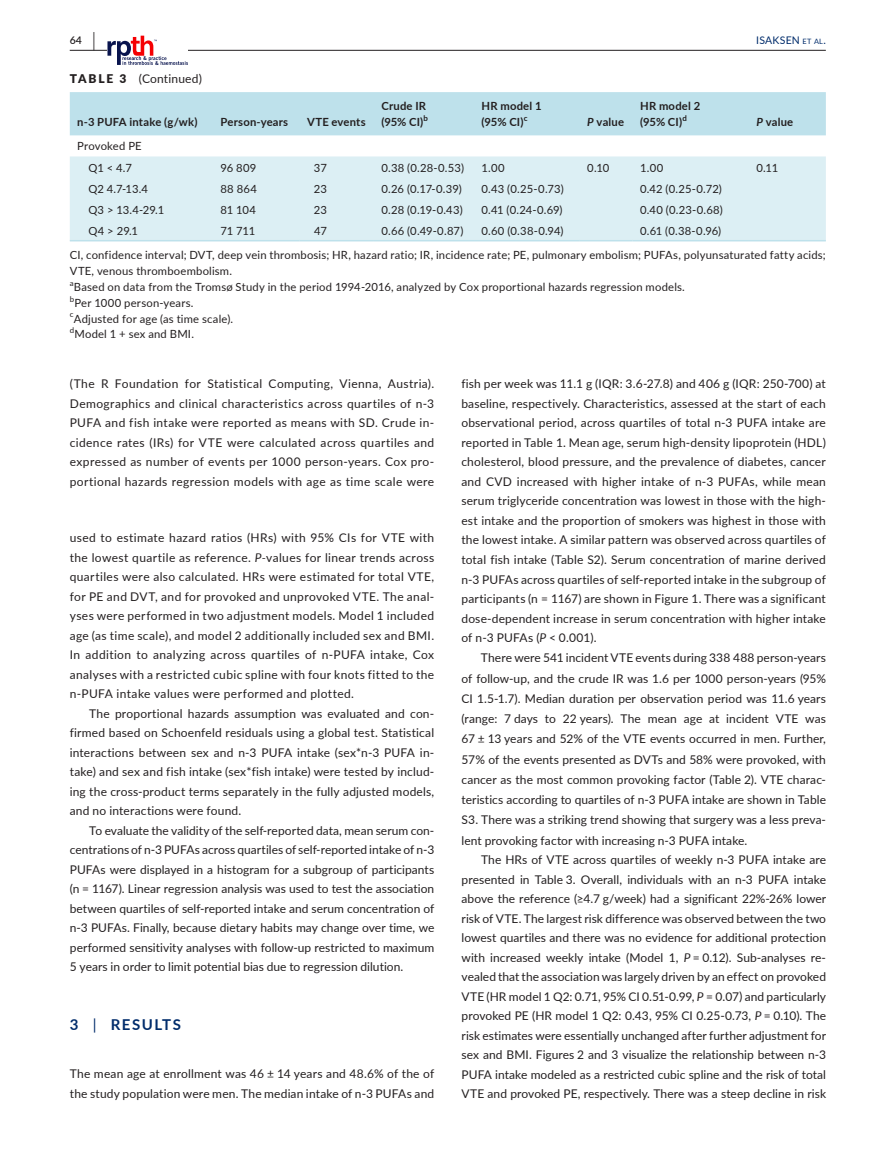
<style>
.page{position:relative;width:893px;height:1174px;background:#fff}
.page>*{position:absolute;margin:0;border:0;box-sizing:border-box;transform-origin:0 0}
.t1{font:700 15px "Lato";letter-spacing:.1em;color:#002c6b}
.t2{font:12px/19.5px "Lato";letter-spacing:.015em;color:#231f20;text-align:justify}
.t3{font:11.25px/21px "Lato";letter-spacing:.015em;color:#231f20;text-align:center}
.t4{font:700 11.25px/15.8px "Lato";letter-spacing:.02em;color:#231f20}
.t5{font:10.5px "Lato";letter-spacing:.015em;color:#002c6b}
.t6{font:600 10.5px "Lato";color:#231f20}
.t7{font:7.8px "Lato";color:#231f20}
.t8{font:700 7.8px "Lato";color:#231f20}
.s1{font-size:19.5px}
.s2{font-size:7.35px}
.s3{font-weight:900}
.s4{font-style:italic}
.s5{font-weight:400}
</style>
<div class="page">
<hr style="left:70px;top:50px;width:756px;height:1px;background:#231f20">
<svg style="left:107px;top:36px;width:81px;height:29px"></svg>
<div style="left:70px;top:92px;width:756px;height:43px;background:#bee1eb"></div>
<div style="left:70px;top:156px;width:756px;height:84px;background:#dceff4"></div>
<hr style="left:70px;top:240px;width:143px;height:1px;background:#bee1eb">
<hr style="left:213px;top:240px;width:87px;height:1px;background:#bee1eb">
<hr style="left:300px;top:240px;width:74px;height:1px;background:#bee1eb">
<hr style="left:374px;top:240px;width:100px;height:1px;background:#bee1eb">
<hr style="left:474px;top:240px;width:106px;height:1px;background:#bee1eb">
<hr style="left:580px;top:240px;width:53px;height:1px;background:#bee1eb">
<hr style="left:633px;top:240px;width:116px;height:1px;background:#bee1eb">
<hr style="left:749px;top:240px;width:77px;height:1px;background:#bee1eb">
<p class="t6" style="left:70px;top:33px;width:27px">64 <span class="s1">|</span></p>
<p class="t5" style="left:756px;top:33px;width:71px">ISAKSEN <span class="s2">et al</span>.</p>
<p class="t2" style="left:70px;top:68px;width:134px"><span class="s3">TABLE 3</span> (Continued)</p>
<p class="t4" style="left:77px;top:114px;width:122px">n-3 PUFA intake (g/wk)</p>
<p class="t4" style="left:220px;top:114px;width:69px">Person-years</p>
<p class="t4" style="left:307px;top:114px;width:60px">VTE events</p>
<p class="t4" style="left:381px;top:98px;width:46px">Crude IR (95% CI)</p>
<p class="t8" style="left:424px;top:112px;width:6px">b</p>
<p class="t4" style="left:481px;top:98px;width:62px">HR model 1 (95% CI)</p>
<p class="t8" style="left:524px;top:112px;width:5px">c</p>
<p class="t4" style="left:587px;top:114px;width:38px"><span class="s4">P</span> value</p>
<p class="t4" style="left:640px;top:98px;width:62px">HR model 2 (95% CI)</p>
<p class="t8" style="left:682px;top:112px;width:6px">d</p>
<p class="t4" style="left:756px;top:114px;width:38px"><span class="s4">P</span> value</p>
<p class="t3" style="left:77px;top:135px;width:66px">Provoked PE<br>Q1 &lt; 4.7</p>
<p class="t3" style="left:220px;top:156px;width:37px">96 809</p>
<p class="t3" style="left:314px;top:156px;width:14px">37</p>
<p class="t3" style="left:381px;top:156px;width:84px">0.38 (0.28-0.53)</p>
<p class="t3" style="left:481px;top:156px;width:25px">1.00</p>
<p class="t3" style="left:587px;top:156px;width:24px">0.10</p>
<p class="t3" style="left:640px;top:156px;width:25px">1.00</p>
<p class="t3" style="left:756px;top:156px;width:23px">0.11</p>
<p class="t3" style="left:89px;top:177px;width:61px">Q2 4.7-13.4</p>
<p class="t3" style="left:220px;top:177px;width:38px">88 864</p>
<p class="t3" style="left:314px;top:177px;width:15px">23</p>
<p class="t3" style="left:381px;top:177px;width:82px">0.26 (0.17-0.39)</p>
<p class="t3" style="left:481px;top:177px;width:84px">0.43 (0.25-0.73)</p>
<p class="t3" style="left:640px;top:177px;width:83px">0.42 (0.25-0.72)</p>
<p class="t3" style="left:89px;top:199px;width:77px">Q3 &gt; 13.4-29.1</p>
<p class="t3" style="left:220px;top:199px;width:37px">81 104</p>
<p class="t3" style="left:314px;top:199px;width:15px">23</p>
<p class="t3" style="left:381px;top:199px;width:83px">0.28 (0.19-0.43)</p>
<p class="t3" style="left:481px;top:199px;width:83px">0.41 (0.24-0.69)</p>
<p class="t3" style="left:640px;top:199px;width:84px">0.40 (0.23-0.68)</p>
<p class="t3" style="left:89px;top:220px;width:51px">Q4 &gt; 29.1</p>
<p class="t3" style="left:220px;top:220px;width:36px">71 711</p>
<p class="t3" style="left:314px;top:220px;width:14px">47</p>
<p class="t3" style="left:381px;top:220px;width:83px">0.66 (0.49-0.87)</p>
<p class="t3" style="left:481px;top:220px;width:84px">0.60 (0.38-0.94)</p>
<p class="t3" style="left:640px;top:220px;width:83px">0.61 (0.38-0.96)</p>
<p class="t3" style="left:70px;top:247px;width:757px;line-height:15.8px;text-align:left">CI, confidence interval; DVT, deep vein thrombosis; HR, hazard ratio; IR, incidence rate; PE, pulmonary embolism; PUFAs, polyunsaturated fatty acids;<br>VTE, venous thromboembolism.</p>
<p class="t7" style="left:70px;top:277px;width:5px">a</p>
<p class="t3" style="left:74px;top:276px;width:612px">Based on data from the Tromsø Study in the period 1994-2016, analyzed by Cox proportional hazards regression models.</p>
<p class="t7" style="left:70px;top:293px;width:6px">b</p>
<p class="t3" style="left:74px;top:292px;width:121px">Per 1000 person-years.</p>
<p class="t7" style="left:70px;top:309px;width:5px">c</p>
<p class="t3" style="left:74px;top:307px;width:161px">Adjusted for age (as time scale).</p>
<p class="t7" style="left:70px;top:325px;width:6px">d</p>
<p class="t3" style="left:74px;top:323px;width:121px">Model 1 + sex and BMI.</p>
<p class="t2" style="left:70px;top:374px;width:366px">(The R Foundation for Statistical Computing, Vienna, Austria).<br>Demographics and clinical characteristics across quartiles of n-3<br>PUFA and fish intake were reported as means with SD. Crude in&shy;cidence rates (IRs) for VTE were calculated across quartiles and expressed as number of events per 1000 person-years. Cox pro&shy;portional hazards regression models with age as time scale were</p>
<p class="t2" style="left:70px;top:527px;width:366px">used to estimate hazard ratios (HRs) with 95% CIs for VTE with the lowest quartile as reference. <span class="s4">P-</span>values for linear trends across quartiles were also calculated. HRs were estimated for total VTE, for PE and DVT, and for provoked and unprovoked VTE. The anal&shy;yses were performed in two adjustment models. Model 1 included age (as time scale), and model 2 additionally included sex and BMI.<br>In addition to analyzing across quartiles of n-PUFA intake, Cox analyses with a restricted cubic spline with four knots fitted to the n-PUFA intake values were performed and plotted.</p>
<p class="t2" style="left:70px;top:703px;width:366px;text-indent:19px">The proportional hazards assumption was evaluated and con&shy;firmed based on Schoenfeld residuals using a global test. Statistical interactions between sex and n-3 PUFA intake (sex*n-3 PUFA in&shy;take) and sex and fish intake (sex*fish intake) were tested by includ&shy;ing the cross-product terms separately in the fully adjusted models, and no interactions were found.</p>
<p class="t2" style="left:70px;top:820px;width:366px;text-indent:19px">To evaluate the validity of the self-reported data, mean serum con&shy;centrations of n-3 PUFAs across quartiles of self-reported intake of n-3<br>PUFAs were displayed in a histogram for a subgroup of participants (n = 1167). Linear regression analysis was used to test the association between quartiles of self-reported intake and serum concentration of n-3 PUFAs. Finally, because dietary habits may change over time, we performed sensitivity analyses with follow-up restricted to maximum 5 years in order to limit potential bias due to regression dilution.</p>
<p class="t1" style="left:70px;top:1013px;width:113px">3 <span class="s5">|</span> RESULTS</p>
<p class="t2" style="left:70px;top:1063px;width:366px">The mean age at enrollment was 46 ± 14 years and 48.6% of the of the study population were men. The median intake of n-3 PUFAs and</p>
<p class="t2" style="left:461px;top:374px;width:366px">fish per week was 11.1 g (IQR: 3.6-27.8) and 406 g (IQR: 250-700) at baseline, respectively. Characteristics, assessed at the start of each observational period, across quartiles of total n-3 PUFA intake are reported in Table 1. Mean age, serum high-density lipoprotein (HDL) cholesterol, blood pressure, and the prevalence of diabetes, cancer and CVD increased with higher intake of n-3 PUFAs, while mean serum triglyceride concentration was lowest in those with the high&shy;est intake and the proportion of smokers was highest in those with the lowest intake. A similar pattern was observed across quartiles of total fish intake (Table S2). Serum concentration of marine derived n-3 PUFAs across quartiles of self-reported intake in the subgroup of participants (n = 1167) are shown in Figure 1. There was a significant dose-dependent increase in serum concentration with higher intake of n-3 PUFAs (<span class="s4">P</span> &lt; 0.001).</p>
<p class="t2" style="left:461px;top:647px;width:366px;line-height:20.2px;text-indent:19px">There were 541 incident VTE events during 338 488 person-years of follow-up, and the crude IR was 1.6 per 1000 person-years (95% CI 1.5-1.7). Median duration per observation period was 11.6 years (range: 7 days to 22 years). The mean age at incident VTE was 67 ± 13 years and 52% of the VTE events occurred in men. Further, 57% of the events presented as DVTs and 58% were provoked, with cancer as the most common provoking factor (Table 2). VTE charac&shy;teristics according to quartiles of n-3 PUFA intake are shown in Table S3. There was a striking trend showing that surgery was a less preva&shy;lent provoking factor with increasing n-3 PUFA intake.</p>
<p class="t2" style="left:462px;top:849px;width:366px;text-indent:19px">The HRs of VTE across quartiles of weekly n-3 PUFA intake are presented in Table 3. Overall, individuals with an n-3 PUFA intake above the reference (≥4.7 g/week) had a significant 22%-26% lower risk of VTE. The largest risk difference was observed between the two lowest quartiles and there was no evidence for additional protection with increased weekly intake (Model 1, <span class="s4">P</span> = 0.12). Sub-analyses re&shy;vealed that the association was largely driven by an effect on provoked VTE (HR model 1 Q2: 0.71, 95% CI 0.51-0.99, <span class="s4">P</span> = 0.07) and particularly provoked PE (HR model 1 Q2: 0.43, 95% CI 0.25-0.73, <span class="s4">P</span> = 0.10). The risk estimates were essentially unchanged after further adjustment for sex and BMI. Figures 2 and 3 visualize the relationship between n-3<br>PUFA intake modeled as a restricted cubic spline and the risk of total VTE and provoked PE, respectively. There was a steep decline in risk</p>
</div>
